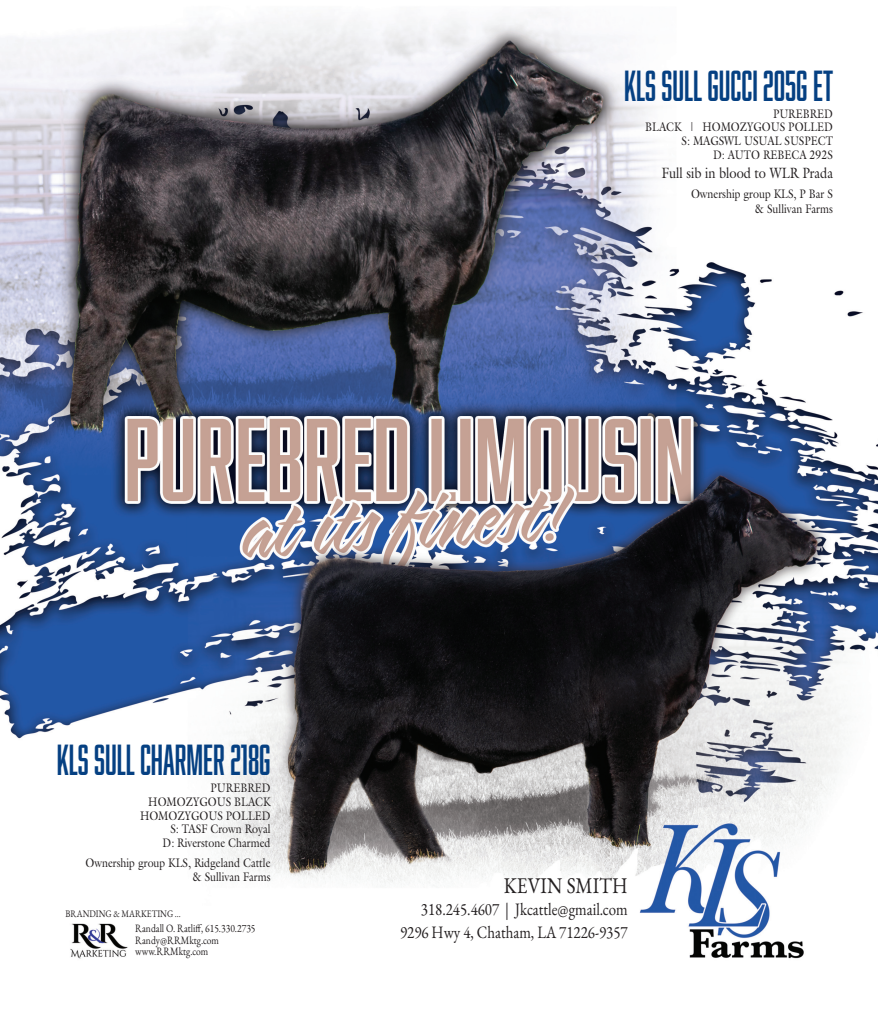
<style>
.page{position:relative;width:878px;height:1035px;background:#fff}
.page>*{position:absolute;margin:0;border:0;box-sizing:border-box;transform-origin:0 0}
.t1{font:40px "Abolition Round";color:#054082;scale:.85 1}
.t2{font:22.5px "EB Garamond";color:#231f20;scale:.85 1}
.t3{font:17.5px/22.2px "EB Garamond";color:#231f20;text-align:right;scale:.85 1}
.t4{font:15px "Galliard";color:#231f20;scale:.85 1}
.t5{font:12.5px/13.8px "Galliard";color:#231f20;text-align:right;scale:.85 1}
.t6{font:11.25px/11.2px "EB Garamond";color:#231f20;scale:.85 1}
.t7{font:10px "EB Garamond";color:#231f20;scale:.85 1}
</style>
<div class="page">
<img style="left:0;top:12px;width:878px;height:947px">
<p class="t1" style="left:624px;top:63px;width:247px">KLS SULL GUCCI 205G ET</p>
<p class="t5" style="left:645px;top:106px;width:222px">PUREBRED<br>BLACK | HOMOZYGOUS POLLED<br>S: MAGSWL USUAL SUSPECT<br>D: AUTO REBECA 292S</p>
<p class="t4" style="left:661px;top:163px;width:203px">Full sib in blood to WLR Prada</p>
<p class="t5" style="left:691px;top:186px;width:168px;line-height:15px">Ownership group KLS, P Bar S &amp; Sullivan Farms</p>
<p class="t1" style="left:57px;top:737px;width:253px">KLS SULL CHARMER 218G</p>
<p class="t5" style="left:140px;top:781px;width:155px">PUREBRED<br>HOMOZYGOUS BLACK<br>HOMOZYGOUS POLLED<br>S: TASF Crown Royal<br>D: Riverstone Charmed</p>
<p class="t5" style="left:85px;top:856px;width:219px">Ownership group KLS, Ridgeland Cattle &amp; Sullivan Farms</p>
<p class="t7" style="left:65px;top:907px;width:137px">BRANDING &amp; MARKETING ...</p>
<p class="t6" style="left:135px;top:923px;width:143px">Randall O. Ratliff, 615.330.2735<br>Randy@RRMktg.com www.RRMktg.com</p>
<p class="t2" style="left:504px;top:871px;width:147px">KEVIN SMITH</p>
<p class="t3" style="left:400px;top:898px;width:269px">318.245.4607 | Jkcattle@gmail.com<br>9296 Hwy 4, Chatham, LA 71226-9357</p>
</div>
